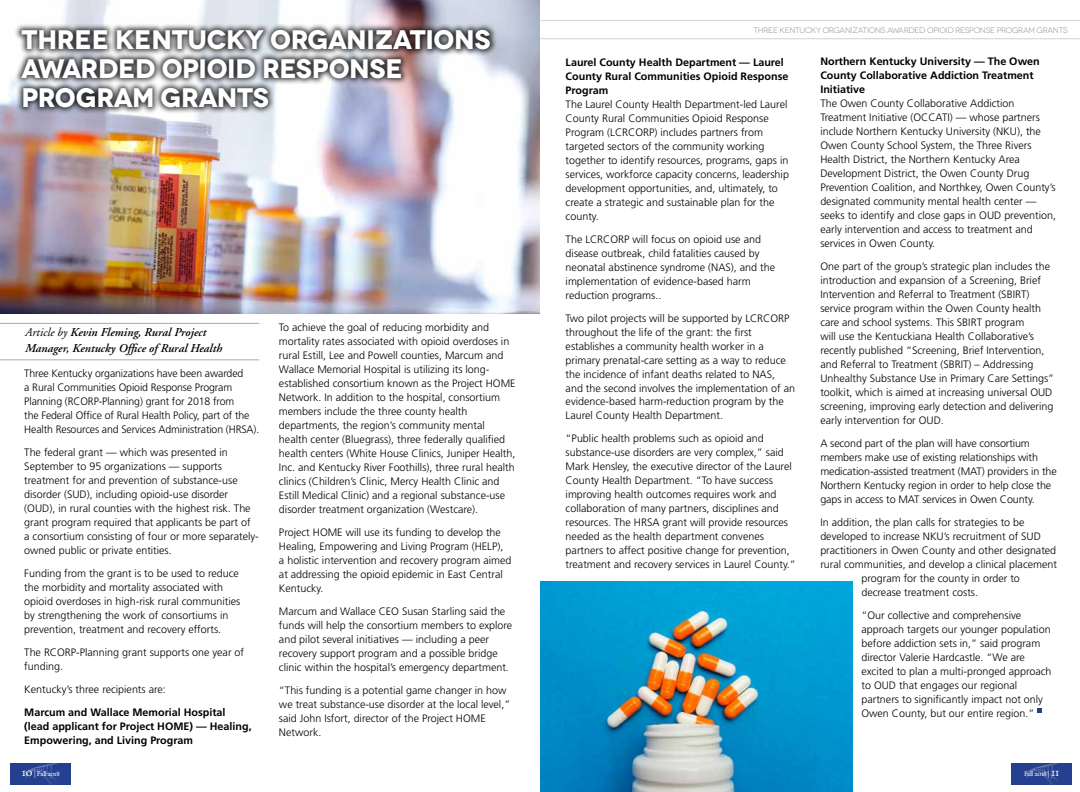
<style>
.page{position:relative;width:1080px;height:792px;background:#fff}
.page>*{position:absolute;margin:0;border:0;box-sizing:border-box;transform-origin:0 0}
.t1{font:700 26.8px/29px "Novecentowide";letter-spacing:-.01em;color:#fff}
.t2{font:italic 600 12px/16px "Adobe Garamond";color:#000}
.t3{font:300 10.8px/14px "Frutiger LT Std";color:#000}
.t4{font:700 10.8px/14px "Frutiger LT Std";color:#000}
.t5{font:8px "Novecentowide";letter-spacing:-.03em;color:#939598}
.t6{font:6.5px "Calendas Plus";letter-spacing:-.04em;color:#fff}
.s1{font-weight:400}
.s2{font-size:11px}
.s3{font-size:7px}
</style>
<div class="page">
<div style="left:1011px;top:763px;width:61px;height:22px;background:#25408f"></div>
<svg style="left:1025px;top:763px;width:34px;height:22px"></svg>
<div style="left:10px;top:763px;width:61px;height:22px;background:#25408f"></div>
<svg style="left:24px;top:763px;width:34px;height:22px"></svg>
<svg style="left:1037px;top:708px;width:5px;height:5px"></svg>
<hr style="left:540px;top:39px;width:540px;height:1px;background:#d1d3d4">
<hr style="left:540px;top:20px;width:540px;height:1px;background:#d1d3d4">
<img style="left:0;top:0;width:540px;height:314px">
<div style="left:14px;top:22px;width:483px;height:93px;background:#000;opacity:.75"></div>
<hr style="left:0;top:360px;width:259px;height:1px;background:#a7a9ac">
<hr style="left:0;top:323px;width:259px;height:1px;background:#a7a9ac">
<img style="left:540px;top:582px;width:312px;height:210px">
<h1 class="t1" style="left:22px;top:25px;width:470px">THREE KENTUCKY ORGANIZATIONS<br>AWARDED OPIOID RESPONSE<br>PROGRAM GRANTS</h1>
<p class="t2" style="left:25px;top:324px;width:198px"><span class="s1">Article by</span> Kevin Fleming, Rural Project<br>Manager, Kentucky Office of Rural Health</p>
<p class="t3" style="left:24px;top:367px;width:237px">Three Kentucky organizations have been awarded<br>a Rural Communities Opioid Response Program Planning (RCORP-Planning) grant for 2018 from<br>the Federal Office of Rural Health Policy, part of the Health Resources and Services Administration (HRSA).</p>
<p class="t3" style="left:24px;top:446px;width:236px">The federal grant — which was presented in September to 95 organizations — supports treatment for and prevention of substance-use disorder (SUD), including opioid-use disorder (OUD), in rural counties with the highest risk. The grant program required that applicants be part of<br>a consortium consisting of four or more separately&shy;owned public or private entities.</p>
<p class="t3" style="left:24px;top:567px;width:218px">Funding from the grant is to be used to reduce the morbidity and mortality associated with opioid overdoses in high-risk rural communities by strengthening the work of consortiums in prevention, treatment and recovery efforts.</p>
<p class="t3" style="left:24px;top:646px;width:221px">The RCORP-Planning grant supports one year of funding.</p>
<p class="t3" style="left:24px;top:683px;width:143px">Kentucky’s three recipients are:</p>
<p class="t4" style="left:24px;top:705px;width:229px">Marcum and Wallace Memorial Hospital (lead applicant for Project HOME) — Healing,<br>Empowering, and Living Program</p>
<p class="t3" style="left:279px;top:321px;width:238px">To achieve the goal of reducing morbidity and mortality rates associated with opioid overdoses in rural Estill, Lee and Powell counties, Marcum and Wallace Memorial Hospital is utilizing its long&shy;established consortium known as the Project HOME Network. In addition to the hospital, consortium members include the three county health departments, the region’s community mental health center (Bluegrass), three federally qualified health centers (White House Clinics, Juniper Health, Inc. and Kentucky River Foothills), three rural health clinics (Children’s Clinic, Mercy Health Clinic and Estill Medical Clinic) and a regional substance-use disorder treatment organization (Westcare).</p>
<p class="t3" style="left:279px;top:526px;width:234px">Project HOME will use its funding to develop the Healing, Empowering and Living Program (HELP),<br>a holistic intervention and recovery program aimed at addressing the opioid epidemic in East Central Kentucky.</p>
<p class="t3" style="left:279px;top:605px;width:235px">Marcum and Wallace CEO Susan Starling said the funds will help the consortium members to explore and pilot several initiatives — including a peer recovery support program and a possible bridge clinic within the hospital’s emergency department.</p>
<p class="t3" style="left:279px;top:684px;width:233px">“This funding is a potential game changer in how we treat substance-use disorder at the local level,” said John Isfort, director of the Project HOME Network.</p>
<p class="t5" style="left:754px;top:25px;width:316px">THREE KENTUCKY ORGANIZATIONS AWARDED OPIOID RESPONSE PROGRAM GRANTS</p>
<p class="t4" style="left:566px;top:55px;width:224px">Laurel County Health Department — Laurel<br>County Rural Communities Opioid Response<br>Program</p>
<p class="t3" style="left:566px;top:97px;width:225px">The Laurel County Health Department-led Laurel County Rural Communities Opioid Response Program (LCRCORP) includes partners from targeted sectors of the community working together to identify resources, programs, gaps in services, workforce capacity concerns, leadership development opportunities, and, ultimately, to create a strategic and sustainable plan for the county.</p>
<p class="t3" style="left:566px;top:232px;width:211px">The LCRCORP will focus on opioid use and disease outbreak, child fatalities caused by neonatal abstinence syndrome (NAS), and the implementation of evidence-based harm reduction programs..</p>
<p class="t3" style="left:566px;top:311px;width:231px">Two pilot projects will be supported by LCRCORP throughout the life of the grant: the first establishes a community health worker in a primary prenatal-care setting as a way to reduce the incidence of infant deaths related to NAS, and the second involves the implementation of an evidence-based harm-reduction program by the Laurel County Health Department.</p>
<p class="t3" style="left:566px;top:432px;width:232px">“Public health problems such as opioid and substance-use disorders are very complex,” said Mark Hensley, the executive director of the Laurel County Health Department. “To have success improving health outcomes requires work and collaboration of many partners, disciplines and resources. The HRSA grant will provide resources needed as the health department convenes partners to affect positive change for prevention, treatment and recovery services in Laurel County.”</p>
<p class="t4" style="left:820px;top:55px;width:221px">Northern Kentucky University — The Owen<br>County Collaborative Addiction Treatment<br>Initiative</p>
<p class="t3" style="left:820px;top:97px;width:237px">The Owen County Collaborative Addiction Treatment Initiative (OCCATI) — whose partners include Northern Kentucky University (NKU), the Owen County School System, the Three Rivers Health District, the Northern Kentucky Area Development District, the Owen County Drug Prevention Coalition, and Northkey, Owen County’s designated community mental health center — seeks to identify and close gaps in OUD prevention, early intervention and access to treatment and services in Owen County.</p>
<p class="t3" style="left:820px;top:260px;width:235px">One part of the group’s strategic plan includes the introduction and expansion of a Screening, Brief Intervention and Referral to Treatment (SBIRT) service program within the Owen County health care and school systems. This SBIRT program<br>will use the Kentuckiana Health Collaborative’s recently published “Screening, Brief Intervention, and Referral to Treatment (SBRIT) – Addressing Unhealthy Substance Use in Primary Care Settings” toolkit, which is aimed at increasing universal OUD screening, improving early detection and delivering early intervention for OUD.</p>
<p class="t3" style="left:820px;top:437px;width:238px">A second part of the plan will have consortium members make use of existing relationships with medication-assisted treatment (MAT) providers in the Northern Kentucky region in order to help close the gaps in access to MAT services in Owen County.</p>
<p class="t3" style="left:820px;top:516px;width:206px">In addition, the plan calls for strategies to be</p>
<p class="t3" style="left:820px;top:530px;width:222px">developed to increase NKU’s recruitment of SUD</p>
<p class="t3" style="left:820px;top:544px;width:237px">practitioners in Owen County and other designated</p>
<p class="t3" style="left:820px;top:558px;width:238px">rural communities, and develop a clinical placement</p>
<p class="t3" style="left:861px;top:572px;width:160px">program for the county in order to</p>
<p class="t3" style="left:861px;top:586px;width:118px">decrease treatment costs.</p>
<p class="t3" style="left:861px;top:609px;width:192px">“Our collective and comprehensive approach targets our younger population before addiction sets in,” said program director Valerie Hardcastle. “We are excited to plan a multi-pronged approach to OUD that engages our regional partners to significantly impact not only Owen County, but our entire region.”</p>
<p class="t6" style="left:22px;top:769px;width:40px"><span class="s2">10</span> <span class="s3">| F</span>all 2018</p>
<p class="t6" style="left:1024px;top:769px;width:37px">Fall 2018 <span class="s3">|</span> <span class="s2">11</span></p>
</div>
